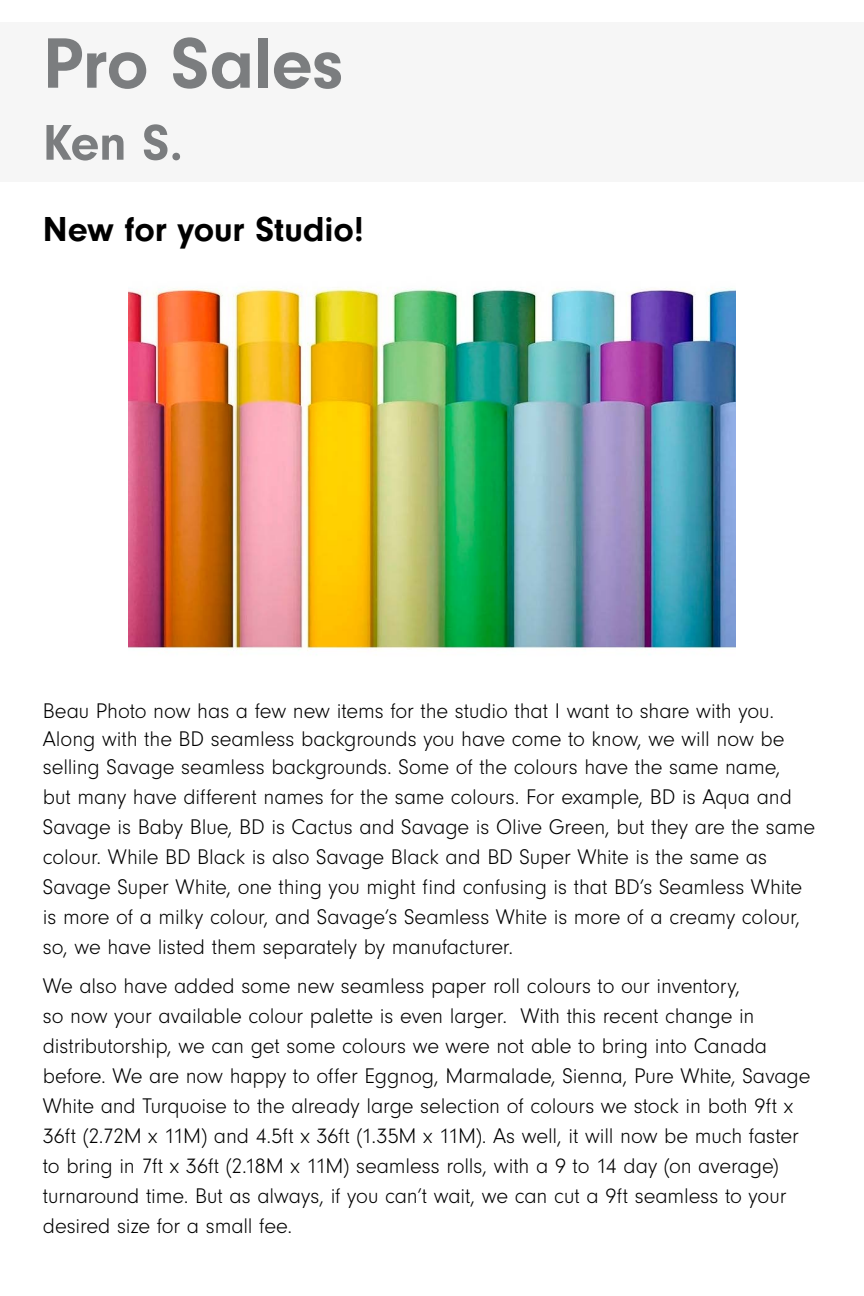
<style>
.page{position:relative;width:864px;height:1296px;background:#fff}
.page>*{position:absolute;margin:0;border:0;box-sizing:border-box;transform-origin:0 0}
.t1{font:700 74px "Neuzeit Gro";letter-spacing:-.01em;color:#7b7d7f}
.t2{font:700 52px "Neuzeit Gro";color:#7b7d7f}
.t3{font:700 36px "Neuzeit Gro";letter-spacing:-.005em;color:#000}
.t4{font:300 22px/30px "Neuzeit Gro";letter-spacing:-.005em;color:#000}
</style>
<div class="page">
<div style="left:0;top:22px;width:864px;height:159px;background:#f6f6f6"></div>
<img style="left:129px;top:287px;width:606px;height:368px">
<h1 class="t1" style="left:43px;top:22px;width:302px">Pro Sales</h1>
<h2 class="t2" style="left:43px;top:113px;width:142px">Ken S.</h2>
<h3 class="t3" style="left:43px;top:209px;width:323px">New for your Studio!</h3>
<p class="t4" style="left:43px;top:697px;width:743px;line-height:28px">Beau Photo now has a few new items for the studio that I want to share with you.<br>Along with the BD seamless backgrounds you have come to know, we will now be selling Savage seamless backgrounds. Some of the colours have the same name,</p>
<p class="t4" style="left:43px;top:782px;width:774px">but many have different names for the same colours. For example, BD is Aqua and Savage is Baby Blue, BD is Cactus and Savage is Olive Green, but they are the same colour. While BD Black is also Savage Black and BD Super White is the same as Savage Super White, one thing you might find confusing is that BD’s Seamless White is more of a milky colour, and Savage’s Seamless White is more of a creamy colour, so, we have listed them separately by manufacturer.</p>
<p class="t4" style="left:43px;top:971px;width:769px">We also have added some new seamless paper roll colours to our inventory,<br>so now your available colour palette is even larger. With this recent change in distributorship, we can get some colours we were not able to bring into Canada before. We are now happy to offer Eggnog, Marmalade, Sienna, Pure White, Savage White and Turquoise to the already large selection of colours we stock in both 9ft x 36ft (2.72M x 11M) and 4.5ft x 36ft (1.35M x 11M). As well, it will now be much faster to bring in 7ft x 36ft (2.18M x 11M) seamless rolls, with a 9 to 14 day (on average) turnaround time. But as always, if you can’t wait, we can cut a 9ft seamless to your desired size for a small fee.</p>
</div>
